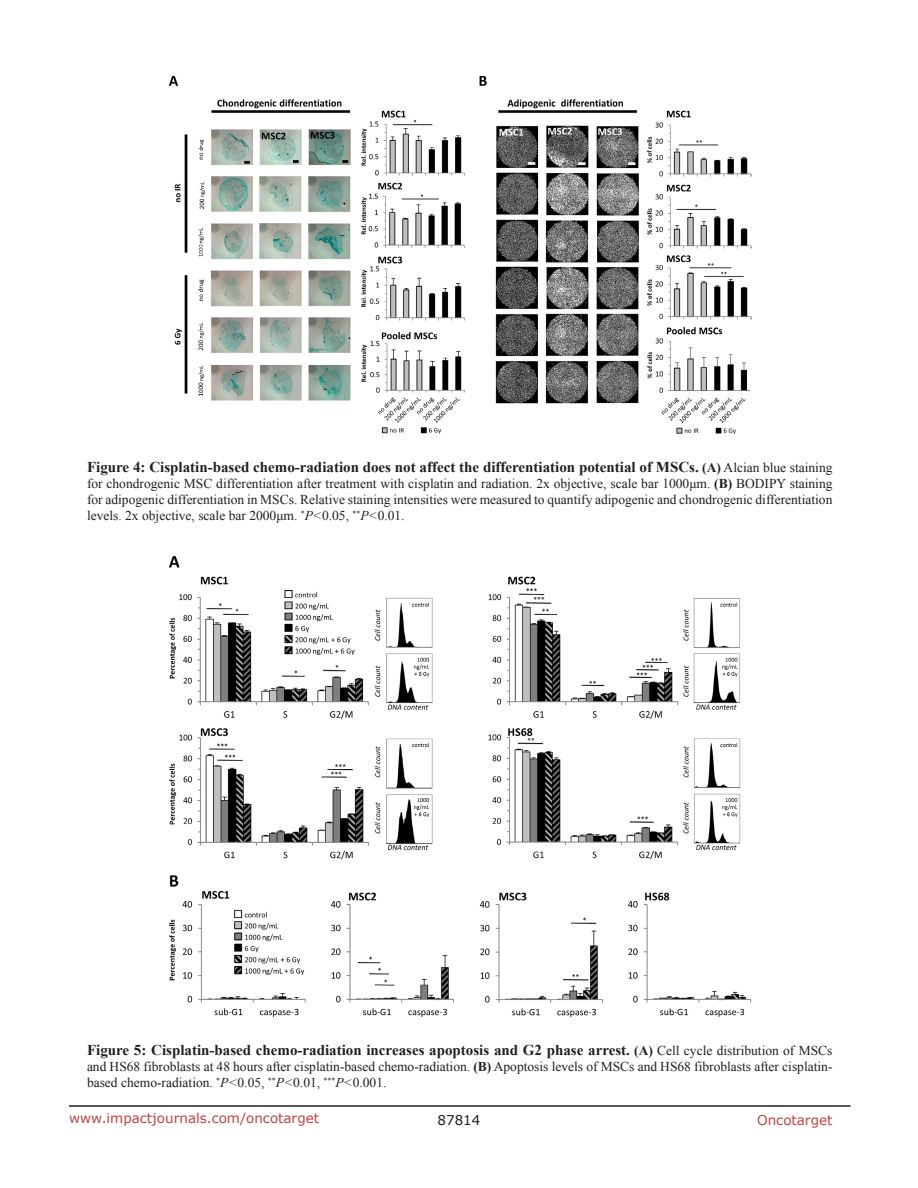
<style>
.page{position:relative;width:918px;height:1188px;background:#fff}
.page>*{position:absolute;margin:0;border:0;box-sizing:border-box;transform-origin:0 0}
.figuretext{font:700 15px "Times New Roman";color:#231f20}
.figuretext-2{font:13.5px/16.2px "Times New Roman";color:#231f20;text-align:justify}
.t1{font:13.5px "Verdana";color:#c24141}
.t2{font:13.5px "Verdana";color:#231f20}
.s1{font-size:13.5px}
.s2{font-weight:400;font-size:13.5px}
.s3{font-weight:700}
.s4{font-style:italic}
</style>
<div class="page">
<hr style="left:69px;top:1105px;width:781px;height:2px;background:#231f20">
<img style="left:168px;top:75px;width:583px;height:359px">
<img style="left:169px;top:555px;width:582px;height:462px">
<p class="figuretext" style="left:87px;top:456px;width:747px">Figure 4: Cisplatin-based chemo-radiation does not affect the differentiation potential of MSCs. <span class="s1">(A)</span> <span class="s2">Alcian blue staining</span></p>
<p class="figuretext-2" style="left:87px;top:475px;width:747px">for chondrogenic MSC differentiation after treatment with cisplatin and radiation. 2x objective, scale bar 1000μm. <span class="s3">(B)</span> BODIPY staining for adipogenic differentiation in MSCs. Relative staining intensities were measured to quantify adipogenic and chondrogenic differentiation levels. 2x objective, scale bar 2000μm. <sup>*</sup><span class="s4">P&lt;</span>0.05, <sup>**</sup><span class="s4">P&lt;</span>0.01.</p>
<p class="figuretext" style="left:87px;top:1039px;width:747px">Figure 5: Cisplatin-based chemo-radiation increases apoptosis and G2 phase arrest. <span class="s1">(A)</span> <span class="s2">Cell cycle distribution of MSCs</span></p>
<p class="figuretext-2" style="left:87px;top:1058px;width:747px">and HS68 fibroblasts at 48 hours after cisplatin-based chemo-radiation. <span class="s3">(B)</span> Apoptosis levels of MSCs and HS68 fibroblasts after cisplatin&shy;based chemo-radiation. <sup>*</sup><span class="s4">P&lt;</span>0.05, <sup>**</sup><span class="s4">P&lt;</span>0.01, <sup>***</sup><span class="s4">P&lt;</span>0.001.</p>
<p class="t1" style="left:69px;top:1109px;width:252px">www.impactjournals.com/oncotarget</p>
<p class="t2" style="left:438px;top:1111px;width:44px">87814</p>
<p class="t1" style="left:757px;top:1111px;width:77px">Oncotarget</p>
</div>
